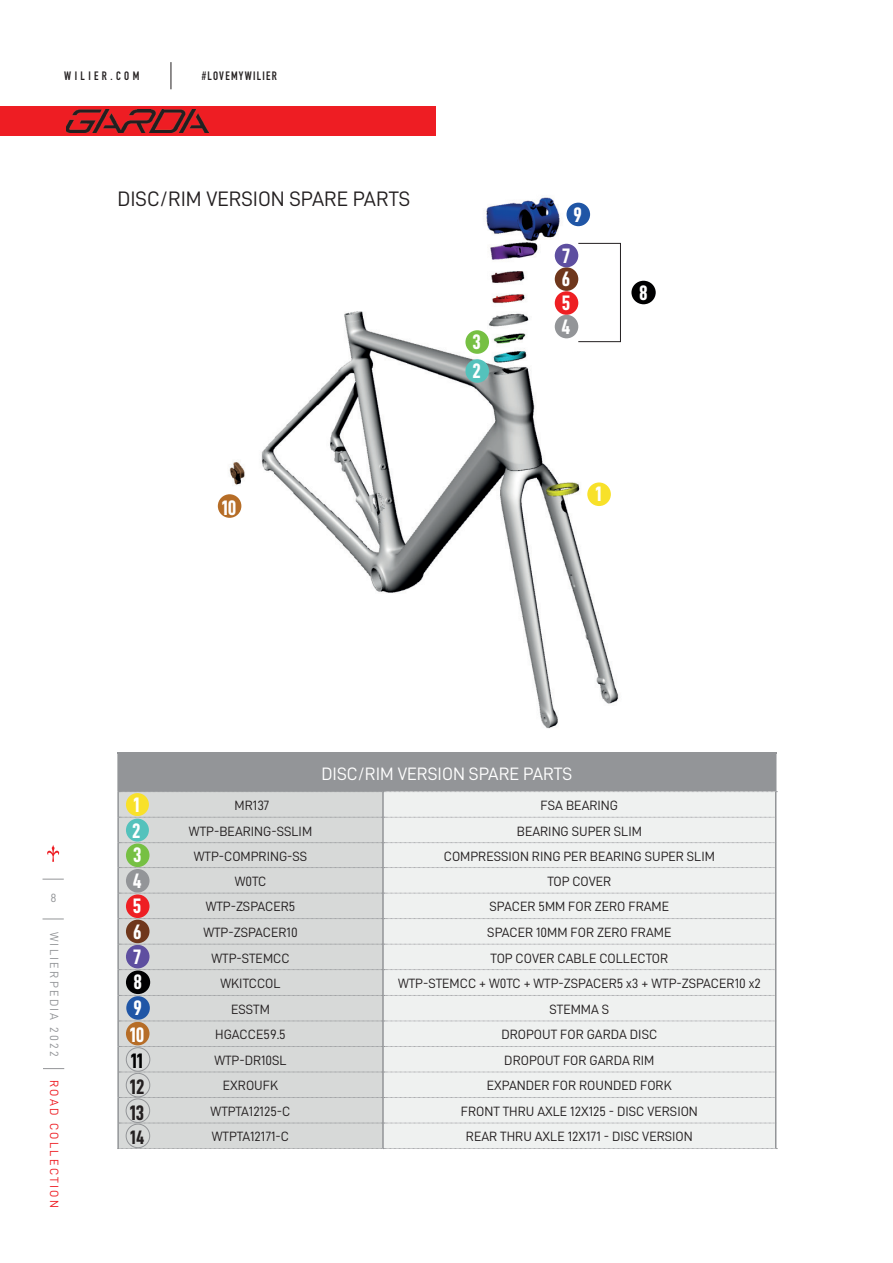
<style>
.page{position:relative;width:893px;height:1263px;background:#fff}
.page>*{position:absolute;margin:0;border:0;box-sizing:border-box;transform-origin:0 0}
.t1{font:21px "D DIN";color:#231f20}
.t2{font:21px/25.7px "D DIN Condensed Bold";color:#fff}
.t3{font:21px/25.5px "D DIN Condensed Bold";color:#231f20}
.t4{font:21px "D DIN Condensed Bold";color:#000}
.t5{font:19.5px "D DIN Condensed Bold";color:#231f20}
.t6{font:18px "D DIN";color:#fff}
.t7{font:13.5px "D DIN";color:#231f20}
.t8{font:12px "D DIN";letter-spacing:.19em;color:#939598}
.t9{font:12px "D DIN";letter-spacing:.19em;color:#ee1d23}
.t10{font:12px "DIN Engschrift Std";letter-spacing:.105em;color:#231f20}
.t11{font:12px "DIN Engschrift Std";letter-spacing:.285em;color:#231f20}
</style>
<div class="page">
<div style="left:0;top:106px;width:436px;height:30px;background:#ee1d23"></div>
<svg style="left:43px;top:1068px;width:21px;height:1px"></svg>
<svg style="left:43px;top:918px;width:21px;height:1px"></svg>
<svg style="left:43px;top:879px;width:21px;height:1px"></svg>
<svg style="left:47px;top:845px;width:13px;height:17px"></svg>
<svg style="left:171px;top:62px;width:1px;height:27px"></svg>
<img style="left:66px;top:110px;width:142px;height:22px">
<div style="left:118px;top:753px;width:658px;height:39px;background:#939598"></div>
<hr style="left:117px;top:752px;width:266px;height:2px;background:#939598">
<hr style="left:383px;top:752px;width:393px;height:2px;background:#939598">
<hr style="left:117px;top:754px;width:2px;height:38px;background:#939598">
<hr style="left:117px;top:792px;width:2px;height:25px;background:#939598">
<hr style="left:117px;top:817px;width:2px;height:26px;background:#939598">
<hr style="left:117px;top:843px;width:2px;height:24px;background:#939598">
<hr style="left:117px;top:867px;width:2px;height:26px;background:#939598">
<hr style="left:117px;top:893px;width:2px;height:26px;background:#939598">
<hr style="left:117px;top:919px;width:2px;height:25px;background:#939598">
<hr style="left:117px;top:944px;width:2px;height:26px;background:#939598">
<hr style="left:117px;top:970px;width:2px;height:25px;background:#939598">
<hr style="left:117px;top:995px;width:2px;height:26px;background:#939598">
<hr style="left:117px;top:1021px;width:2px;height:25px;background:#939598">
<hr style="left:117px;top:1046px;width:2px;height:26px;background:#939598">
<hr style="left:117px;top:1072px;width:2px;height:25px;background:#939598">
<hr style="left:117px;top:1097px;width:2px;height:26px;background:#939598">
<hr style="left:117px;top:1123px;width:2px;height:25px;background:#939598">
<svg style="left:118px;top:791px;width:659px;height:358px"></svg>
<img style="left:217px;top:197px;width:439px;height:532px">
<div style="left:587px;top:482px;width:24px;height:24px;background:#f8e12a;border-radius:50%"></div>
<div style="left:465px;top:359px;width:24px;height:24px;background:#54c2bc;border-radius:50%"></div>
<div style="left:555px;top:291px;width:23px;height:24px;background:#ee1f23;border-radius:50%"></div>
<div style="left:465px;top:330px;width:24px;height:24px;background:#76c043;border-radius:50%"></div>
<div style="left:218px;top:494px;width:23px;height:24px;background:#b66d27;border-radius:50%"></div>
<div style="left:555px;top:315px;width:23px;height:23px;background:#939598;border-radius:50%"></div>
<div style="left:566px;top:203px;width:24px;height:23px;background:#2056a6;border-radius:50%"></div>
<div style="left:555px;top:267px;width:23px;height:24px;background:#6f371c;border-radius:50%"></div>
<div style="left:555px;top:244px;width:23px;height:23px;background:#5e4fa0;border-radius:50%"></div>
<div style="left:631px;top:281px;width:25px;height:23px;background:#000001;border-radius:50%"></div>
<hr style="left:578px;top:243px;width:43px;height:1px;background:#231f20">
<hr style="left:578px;top:341px;width:43px;height:1px;background:#231f20">
<hr style="left:620px;top:243px;width:1px;height:99px;background:#231f20">
<div style="left:126px;top:1073px;width:24px;height:24px;background:#d7d9d8;border-radius:50%"></div>
<div style="left:126px;top:1073px;width:24px;height:24px;border:1px solid #939598;border-radius:50%"></div>
<div style="left:126px;top:1099px;width:24px;height:23px;background:#d7d9d8;border-radius:50%"></div>
<div style="left:126px;top:1099px;width:24px;height:24px;border:1px solid #939598;border-radius:50%"></div>
<div style="left:126px;top:793px;width:23px;height:23px;background:#f8e12a;border-radius:50%"></div>
<div style="left:126px;top:819px;width:23px;height:23px;background:#54c2bc;border-radius:50%"></div>
<div style="left:126px;top:1047px;width:24px;height:24px;border:1px solid #939598;border-radius:50%"></div>
<div style="left:126px;top:843px;width:24px;height:24px;background:#76c043;border-radius:50%"></div>
<div style="left:126px;top:869px;width:24px;height:23px;background:#939598;border-radius:50%"></div>
<div style="left:126px;top:894px;width:24px;height:24px;background:#ee1f23;border-radius:50%"></div>
<div style="left:126px;top:920px;width:24px;height:23px;background:#6f371c;border-radius:50%"></div>
<div style="left:126px;top:945px;width:24px;height:23px;background:#5e4fa0;border-radius:50%"></div>
<div style="left:126px;top:970px;width:24px;height:24px;background:#000001;border-radius:50%"></div>
<div style="left:126px;top:996px;width:24px;height:24px;background:#2056a6;border-radius:50%"></div>
<div style="left:126px;top:1022px;width:24px;height:23px;background:#b66d27;border-radius:50%"></div>
<div style="left:126px;top:1124px;width:24px;height:24px;background:#d7d9d8;border-radius:50%"></div>
<div style="left:126px;top:1124px;width:24px;height:24px;border:1px solid #939598;border-radius:50%"></div>
<p class="t11" style="left:64px;top:69px;width:77px">WILIER.COM</p>
<p class="t10" style="left:202px;top:69px;width:77px">#LOVEMYWILIER</p>
<h1 class="t1" style="left:117px;top:187px;width:294px">DISC/RIM VERSION SPARE PARTS</h1>
<h1 class="t2" style="left:222px;top:494px;width:16px">10</h1>
<h1 class="t2" style="left:472px;top:329px;width:10px">3</h1>
<h1 class="t2" style="left:473px;top:358px;width:10px">2</h1>
<h1 class="t2" style="left:574px;top:201px;width:10px">9</h1>
<h1 class="t2" style="left:562px;top:242px;width:10px">7</h1>
<h1 class="t2" style="left:562px;top:266px;width:10px">6</h1>
<h1 class="t2" style="left:562px;top:290px;width:10px">5</h1>
<h1 class="t2" style="left:561px;top:313px;width:10px">4</h1>
<h1 class="t2" style="left:639px;top:279px;width:10px">8</h1>
<h1 class="t2" style="left:595px;top:481px;width:8px">1</h1>
<h3 class="t6" style="left:321px;top:764px;width:253px">DISC/RIM VERSION SPARE PARTS</h3>
<p class="t8" style="left:51px;top:891px;width:8px">8</p>
<p class="t8" style="left:61px;top:932px;width:127px;rotate:90deg">WILIERPEDIA 2022</p>
<p class="t9" style="left:61px;top:1080px;width:129px;rotate:90deg">ROAD COLLECTION</p>
<h1 class="t2" style="left:132px;top:792px;width:10px">1<br>2</h1>
<h1 class="t2" style="left:130px;top:842px;width:16px">3<br>4<br>5<br>6<br>7<br>8<br>9<br>10</h1>
<h1 class="t4" style="left:131px;top:1049px;width:14px">11</h1>
<h1 class="t3" style="left:130px;top:1073px;width:16px">12<br>13</h1>
<h2 class="t5" style="left:130px;top:1126px;width:16px">14</h2>
<p class="t7" style="left:235px;top:798px;width:36px">MR137</p>
<p class="t7" style="left:541px;top:798px;width:79px">FSA BEARING</p>
<p class="t7" style="left:189px;top:823px;width:125px">WTP-BEARING-SSLIM</p>
<p class="t7" style="left:517px;top:823px;width:127px">BEARING SUPER SLIM</p>
<p class="t7" style="left:194px;top:849px;width:115px">WTP-COMPRING-SS</p>
<p class="t7" style="left:444px;top:849px;width:273px">COMPRESSION RING PER BEARING SUPER SLIM</p>
<p class="t7" style="left:235px;top:874px;width:33px">W0TC</p>
<p class="t7" style="left:547px;top:874px;width:66px">TOP COVER</p>
<p class="t7" style="left:206px;top:899px;width:91px">WTP-ZSPACER5</p>
<p class="t7" style="left:490px;top:899px;width:181px">SPACER 5MM FOR ZERO FRAME</p>
<p class="t7" style="left:203px;top:925px;width:96px">WTP-ZSPACER10</p>
<p class="t7" style="left:487px;top:925px;width:186px">SPACER 10MM FOR ZERO FRAME</p>
<p class="t7" style="left:211px;top:950px;width:80px">WTP-STEMCC</p>
<p class="t7" style="left:491px;top:950px;width:179px">TOP COVER CABLE COLLECTOR</p>
<p class="t7" style="left:220px;top:976px;width:62px">WKITCCOL</p>
<p class="t7" style="left:398px;top:976px;width:364px">WTP-STEMCC + W0TC + WTP-ZSPACER5 x3 + WTP-ZSPACER10 x2</p>
<p class="t7" style="left:231px;top:1002px;width:40px">ESSTM</p>
<p class="t7" style="left:549px;top:1002px;width:61px">STEMMA S</p>
<p class="t7" style="left:215px;top:1027px;width:72px">HGACCE59.5</p>
<p class="t7" style="left:501px;top:1027px;width:157px">DROPOUT FOR GARDA DISC</p>
<p class="t7" style="left:214px;top:1053px;width:74px">WTP-DR10SL</p>
<p class="t7" style="left:504px;top:1053px;width:152px">DROPOUT FOR GARDA RIM</p>
<p class="t7" style="left:223px;top:1078px;width:57px">EXROUFK</p>
<p class="t7" style="left:487px;top:1078px;width:186px">EXPANDER FOR ROUNDED FORK</p>
<p class="t7" style="left:211px;top:1104px;width:81px">WTPTA12125-C</p>
<p class="t7" style="left:461px;top:1104px;width:239px">FRONT THRU AXLE 12X125 - DISC VERSION</p>
<p class="t7" style="left:212px;top:1129px;width:79px">WTPTA12171-C</p>
<p class="t7" style="left:466px;top:1129px;width:228px">REAR THRU AXLE 12X171 - DISC VERSION</p>
</div>
